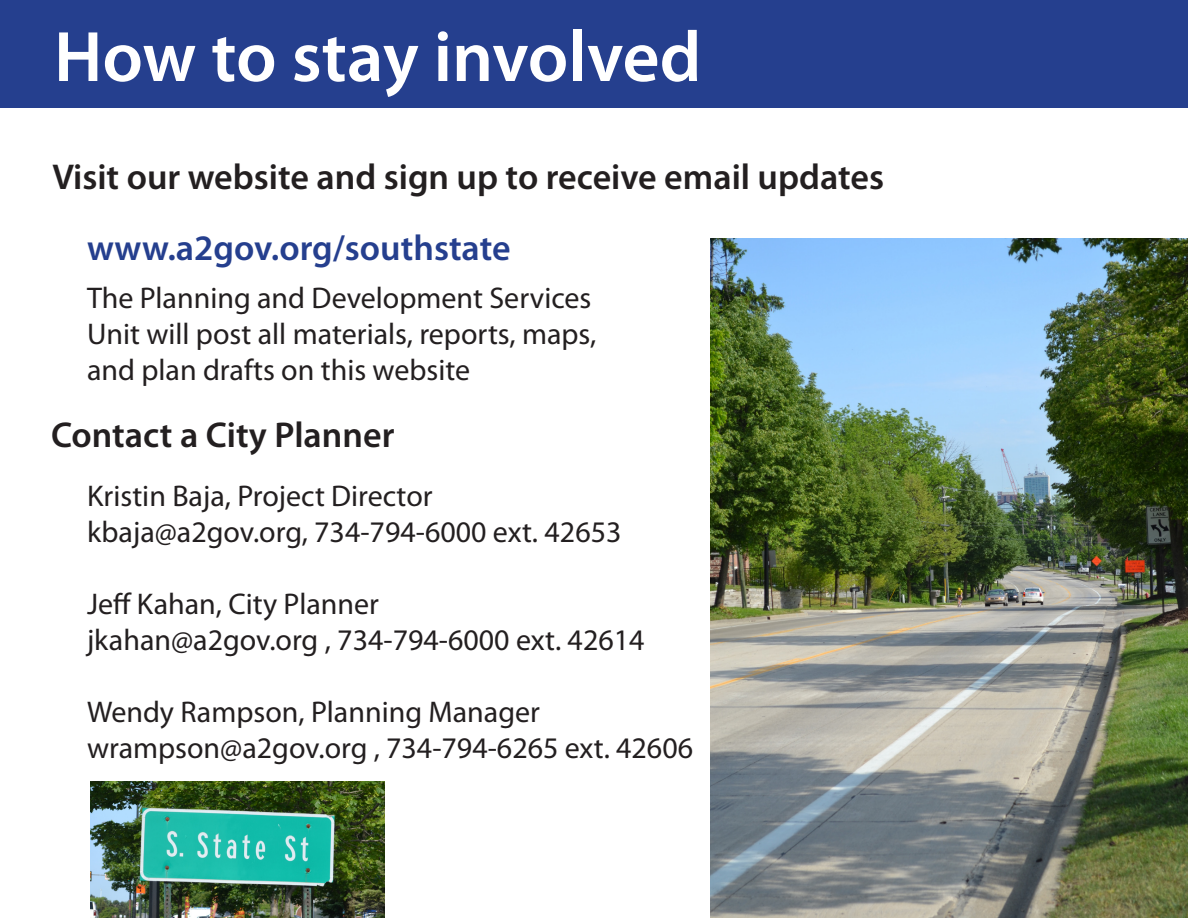
<style>
.page{position:relative;width:1188px;height:918px;background:#fff}
.page>*{position:absolute;margin:0;border:0;box-sizing:border-box;transform-origin:0 0}
.t1{font:600 72px "Myriad Pro";color:#fff}
.t2{font:600 36px "Myriad Pro";color:#231f20}
.t3{font:600 36px "Myriad Pro";color:#253f8e}
.t4{font:30px/36px "Myriad Pro";color:#231f20}
</style>
<div class="page">
<div style="left:0;top:0;width:1188px;height:108px;background:#253f8e"></div>
<img style="left:711px;top:238px;width:477px;height:680px">
<img style="left:90px;top:782px;width:295px;height:136px">
<p class="t1" style="left:54px;top:11px;width:649px">How to stay involved</p>
<p class="t2" style="left:52px;top:154px;width:833px">Visit our website and sign up to receive email updates</p>
<p class="t3" style="left:87px;top:225px;width:425px">www.a2gov.org/southstate</p>
<p class="t4" style="left:87px;top:279px;width:511px">The Planning and Development Services<br>Unit will post all materials, reports, maps, and plan drafts on this website</p>
<p class="t2" style="left:51px;top:412px;width:345px">Contact a City Planner</p>
<p class="t4" style="left:87px;top:477px;width:347px">Kristin Baja, Project Director</p>
<p class="t4" style="left:87px;top:513px;width:536px">kbaja@a2gov.org, 734-794-6000 ext. 42653</p>
<p class="t4" style="left:87px;top:585px;width:294px">Jeff Kahan, City Planner</p>
<p class="t4" style="left:87px;top:621px;width:559px">jkahan@a2gov.org , 734-794-6000 ext. 42614</p>
<p class="t4" style="left:87px;top:693px;width:455px">Wendy Rampson, Planning Manager</p>
<p class="t4" style="left:87px;top:729px;width:608px">wrampson@a2gov.org , 734-794-6265 ext. 42606</p>
</div>
